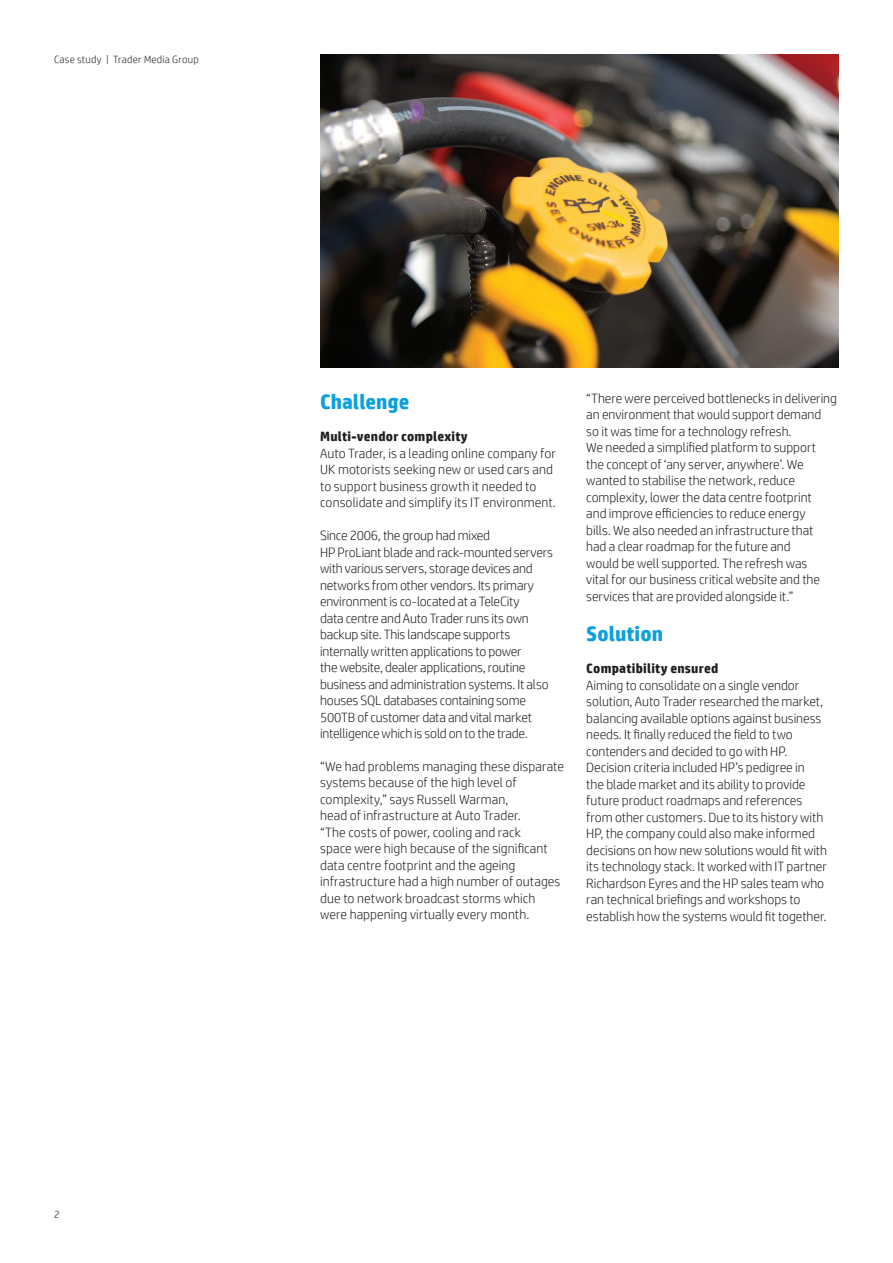
<style>
.page{position:relative;width:893px;height:1263px;background:#fff}
.page>*{position:absolute;margin:0;border:0;box-sizing:border-box;transform-origin:0 0}
.Subhead_14_16_bold_b{font:700 21px "HP Simplified";color:#0ca0dd}
.Body{font:300 13.5px/16.5px "HP Simplified";letter-spacing:-.005em;color:#231f20}
.Body_header_bold{font:700 13.5px "HP Simplified";letter-spacing:.015em;color:#231f20}
.Title_descriptor{font:300 10.5px "HP Simplified";letter-spacing:.025em;color:#231f20}
.Page_number_left{font:300 10.5px "HP Simplified";color:#231f20}
</style>
<div class="page">
<img style="left:320px;top:54px;width:519px;height:314px">
<p class="Title_descriptor" style="left:54px;top:53px;width:146px">Case study | Trader Media Group</p>
<p class="Page_number_left" style="left:54px;top:1208px;width:7px">2</p>
<p class="Subhead_14_16_bold_b" style="left:320px;top:389px;width:91px">Challenge</p>
<p class="Body_header_bold" style="left:320px;top:429px;width:149px">Multi-vendor complexity</p>
<p class="Body" style="left:320px;top:445px;width:237px">Auto Trader, is a leading online company for UK motorists seeking new or used cars and to support business growth it needed to consolidate and simplify its IT environment.</p>
<p class="Body" style="left:320px;top:527px;width:234px">Since 2006, the group had mixed<br>HP ProLiant blade and rack-mounted servers with various servers, storage devices and networks from other vendors. Its primary environment is co-located at a TeleCity<br>data centre and Auto Trader runs its own backup site. This landscape supports internally written applications to power<br>the website, dealer applications, routine business and administration systems. It also houses SQL databases containing some 500TB of customer data and vital market intelligence which is sold on to the trade.</p>
<p class="Body" style="left:320px;top:758px;width:245px">“We had problems managing these disparate systems because of the high level of complexity,” says Russell Warman,<br>head of infrastructure at Auto Trader.<br>“The costs of power, cooling and rack<br>space were high because of the significant data centre footprint and the ageing infrastructure had a high number of outages due to network broadcast storms which were happening virtually every month.</p>
<p class="Body" style="left:586px;top:389px;width:252px">“There were perceived bottlenecks in delivering an environment that would support demand so it was time for a technology refresh.<br>We needed a simplified platform to support the concept of ‘any server, anywhere’. We wanted to stabilise the network, reduce complexity, lower the data centre footprint<br>and improve efficiencies to reduce energy<br>bills. We also needed an infrastructure that had a clear roadmap for the future and<br>would be well supported. The refresh was<br>vital for our business critical website and the services that are provided alongside it.”</p>
<p class="Subhead_14_16_bold_b" style="left:586px;top:621px;width:78px">Solution</p>
<p class="Body_header_bold" style="left:586px;top:661px;width:134px">Compatibility ensured</p>
<p class="Body" style="left:586px;top:677px;width:242px">Aiming to consolidate on a single vendor solution, Auto Trader researched the market, balancing available options against business needs. It finally reduced the field to two contenders and decided to go with HP.<br>Decision criteria included HP’s pedigree in<br>the blade market and its ability to provide future product roadmaps and references from other customers. Due to its history with HP, the company could also make informed decisions on how new solutions would fit with its technology stack. It worked with IT partner Richardson Eyres and the HP sales team who ran technical briefings and workshops to establish how the systems would fit together.</p>
</div>
